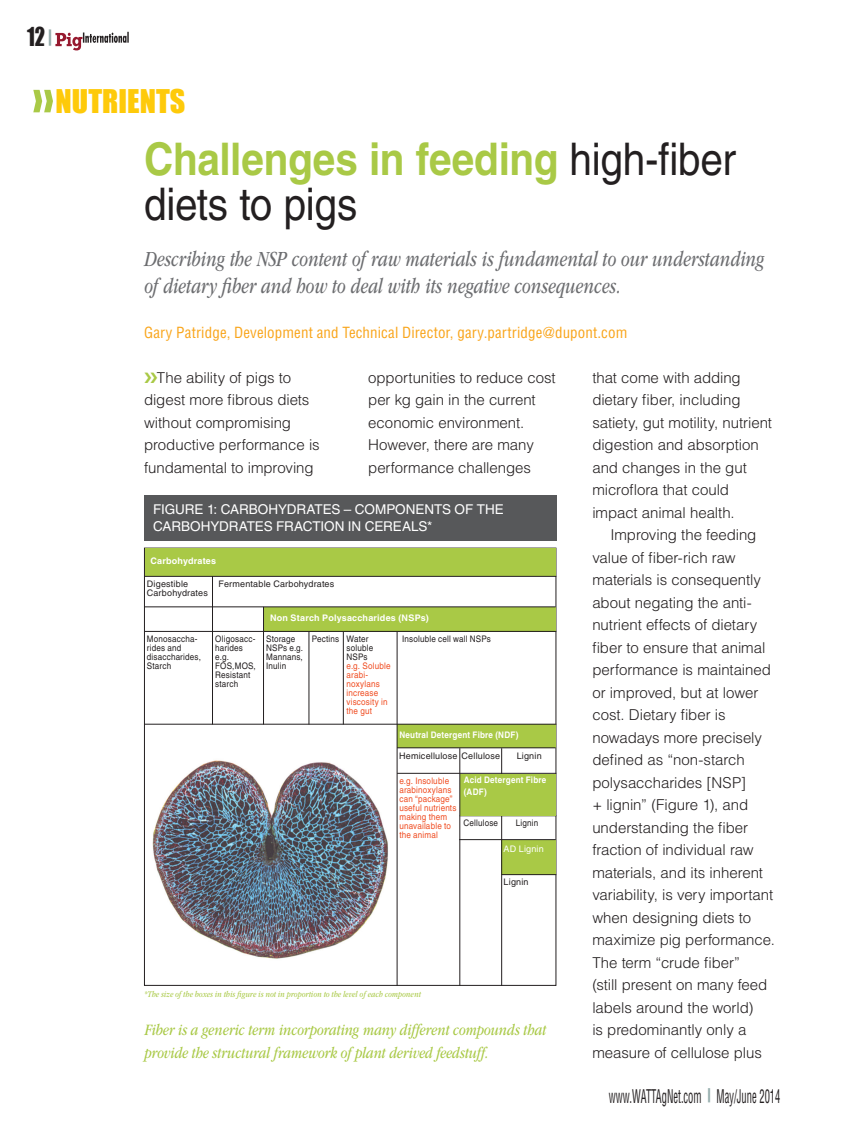
<style>
.page{position:relative;width:851px;height:1134px;background:#fff}
.page>*{position:absolute;margin:0;border:0;box-sizing:border-box;transform-origin:0 0}
.t1{font:45px/45px "Helvetica LT Std";color:#231f20;scale:.9 1}
.t2{font:30px "Impact";color:#feca0a}
.t3{font:24px "Impact";color:#231f20;scale:.85 1}
.t4{font:italic 22.5px/27px "ITC Garamond Std";letter-spacing:-.005em;color:#6c6d70;scale:.75 1}
.t5{font:condensed 18.3px "Helvetica LT Std";color:#231f20;scale:.57 1}
.t6{font:italic 16.5px/22.5px "ITC Garamond Std";letter-spacing:-.01em;color:#a9c946;scale:.8 1}
.t7{font:300 15px/22.5px "Helvetica LT Std";letter-spacing:-.005em;color:#231f20}
.t8{font:condensed 15px "Helvetica LT Std";letter-spacing:.01em;color:#f9a51b}
.t9{font:13.5px/16.5px "Helvetica LT Std";letter-spacing:-.005em;color:#fff}
.t10{font:9px/9px "Helvetica LT Std";letter-spacing:.025em;color:#231f20;scale:.9 1}
.t11{font:9px/9px "Helvetica LT Std";letter-spacing:.025em;color:#f04d22;scale:.9 1}
.t12{font:9px/9px "Helvetica LT Std";letter-spacing:.025em;color:#231f20}
.t13{font:italic 9px "ITC Garamond Std";letter-spacing:.01em;color:#a9c946;scale:.8 1}
.t14{font:700 9px/12px "Helvetica LT Std";letter-spacing:.025em;color:#fff;scale:.9 1}
.t15{font:700 9px "Helvetica LT Std";letter-spacing:.025em;color:#fff}
.t16{font:9px "Helvetica LT Std";color:#fff}
.s1{font-family:"Imago";font-weight:700;font-size:19.2px;color:#96aead}
.s2{font-weight:700;color:#a9c946}
.s3{color:#a9c946}
</style>
<div class="page">
<svg style="left:55px;top:32px;width:74px;height:18px"></svg>
<svg style="left:33px;top:90px;width:20px;height:22px"></svg>
<img style="left:152px;top:760px;width:236px;height:199px">
<div style="left:144px;top:495px;width:412px;height:46px;background:#57585a"></div>
<div style="left:145px;top:548px;width:410px;height:28px;background:#a9c946"></div>
<div style="left:264px;top:607px;width:291px;height:25px;background:#a9c946"></div>
<div style="left:397px;top:724px;width:158px;height:24px;background:#a9c946"></div>
<div style="left:501px;top:840px;width:54px;height:34px;background:#a9c946"></div>
<hr style="left:212px;top:576px;width:1px;height:148px;background:#231f20">
<hr style="left:263px;top:607px;width:1px;height:118px;background:#231f20">
<hr style="left:308px;top:632px;width:1px;height:93px;background:#231f20">
<hr style="left:343px;top:632px;width:1px;height:93px;background:#231f20">
<hr style="left:396px;top:632px;width:1px;height:354px;background:#231f20">
<hr style="left:144px;top:606px;width:411px;height:1px;background:#231f20">
<hr style="left:144px;top:631px;width:412px;height:1px;background:#231f20">
<hr style="left:144px;top:724px;width:412px;height:1px;background:#231f20">
<hr style="left:397px;top:747px;width:158px;height:1px;background:#231f20">
<hr style="left:397px;top:773px;width:159px;height:1px;background:#231f20">
<hr style="left:459px;top:815px;width:97px;height:1px;background:#231f20">
<hr style="left:459px;top:839px;width:96px;height:1px;background:#231f20">
<hr style="left:501px;top:874px;width:55px;height:1px;background:#231f20">
<hr style="left:501px;top:748px;width:1px;height:238px;background:#231f20">
<div style="left:460px;top:774px;width:95px;height:41px;background:#a9c946"></div>
<hr style="left:144px;top:576px;width:412px;height:1px;background:#231f20">
<hr style="left:459px;top:748px;width:1px;height:238px;background:#231f20">
<h3 class="t3" style="left:27px;top:18px;width:31px">12<span class="s1">|</span></h3>
<h2 class="t2" style="left:56px;top:77px;width:131px">NUTRIENTS</h2>
<h1 class="t1" style="left:144px;top:137px;width:659px"><span class="s2">Challenges in feeding</span> high-fiber diets to pigs</h1>
<h3 class="t4" style="left:144px;top:246px;width:828px">Describing the NSP content of raw materials is fundamental to our understanding of dietary fiber and how to deal with its negative consequences.</h3>
<p class="t8" style="left:144px;top:323px;width:485px">Gary Patridge, Development and Technical Director, gary.partridge@dupont.com</p>
<p class="t7" style="left:144px;top:366px;width:177px"><span class="s3">❯❯</span>The ability of pigs to digest more fibrous diets without compromising productive performance is fundamental to improving</p>
<p class="t7" style="left:368px;top:366px;width:189px">opportunities to reduce cost per kg gain in the current economic environment.<br>However, there are many performance challenges</p>
<p class="t7" style="left:592px;top:366px;width:181px">that come with adding dietary fiber, including satiety, gut motility, nutrient digestion and absorption and changes in the gut microflora that could impact animal health.</p>
<p class="t7" style="left:592px;top:523px;width:184px;text-indent:18px">Improving the feeding value of fiber-rich raw materials is consequently about negating the anti&shy;nutrient effects of dietary fiber to ensure that animal performance is maintained or improved, but at lower cost. Dietary fiber is nowadays more precisely defined as “non-starch polysaccharides [NSP]<br>+ lignin” (Figure 1), and understanding the fiber fraction of individual raw materials, and its inherent variability, is very important when designing diets to maximize pig performance.<br>The term “crude fiber”<br>(still present on many feed labels around the world)<br>is predominantly only a measure of cellulose plus</p>
<p class="t9" style="left:153px;top:501px;width:352px">Figure 1: Carbohydrates – Components of the carbohydrates fraction in c ereals*</p>
<p class="t15" style="left:150px;top:555px;width:67px">Carbohydrates</p>
<p class="t12" style="left:218px;top:579px;width:117px">Fermentable Carbohydrates</p>
<p class="t12" style="left:147px;top:579px;width:62px">Digestible<br>Carbohydrates</p>
<p class="t10" style="left:147px;top:635px;width:62px">Monosaccha&shy;rides and disaccharides,<br>Starch</p>
<p class="t10" style="left:215px;top:635px;width:46px">Oligosacc&shy;harides e.g.<br>FOS,MOS</p>
<p class="t10" style="left:254px;top:662px;width:4px">,</p>
<p class="t10" style="left:215px;top:671px;width:41px">Resistant starch</p>
<p class="t15" style="left:270px;top:612px;width:160px">Non Starch Polysaccharides (NSPs)</p>
<p class="t10" style="left:266px;top:635px;width:34px">Storage<br>NSP</p>
<p class="t10" style="left:402px;top:635px;width:83px">I nsoluble cell wall NSP</p>
<p class="t10" style="left:487px;top:635px;width:6px">s</p>
<p class="t10" style="left:346px;top:635px;width:31px;text-indent:-35px">Pectins Water soluble<br>NSP</p>
<p class="t10" style="left:266px;top:644px;width:43px;text-align:justify;text-indent:17px">s e.g.<br>Mannans, Inulin</p>
<p class="t10" style="left:363px;top:653px;width:6px">s</p>
<p class="t11" style="left:346px;top:662px;width:50px">e.g. Soluble arabi&shy;noxylans increase viscosity in the gut</p>
<p class="t14" style="left:399px;top:729px;width:134px">Neutral Detergent Fibre (NDF)</p>
<p class="t12" style="left:461px;top:752px;width:40px">Cellulose</p>
<p class="t12" style="left:399px;top:752px;width:60px">Hemicellulose</p>
<p class="t11" style="left:399px;top:776px;width:65px">e.g. I nsoluble arabinoxylans can “package” useful nutrients making them unavailable to the animal</p>
<p class="t12" style="left:516px;top:752px;width:26px">Lignin</p>
<p class="t14" style="left:464px;top:774px;width:93px">Acid Detergent Fibre (ADF)</p>
<p class="t10" style="left:463px;top:818px;width:40px">Cellulose</p>
<p class="t10" style="left:516px;top:818px;width:26px">Lignin</p>
<p class="t16" style="left:503px;top:844px;width:42px">AD Lignin</p>
<p class="t12" style="left:503px;top:877px;width:26px">Lignin</p>
<p class="t13" style="left:144px;top:989px;width:347px">*The size of the boxes in this figure is not in proportion to the level of each component</p>
<p class="t6" style="left:144px;top:1019px;width:503px">Fiber is a generic term incorporating many different compounds that provide the structural framework of plant derived feedstuff.</p>
<p class="t5" style="left:609px;top:1084px;width:302px">www.WATTAgNet.com <sup>|</sup> May/June 2014</p>
</div>
